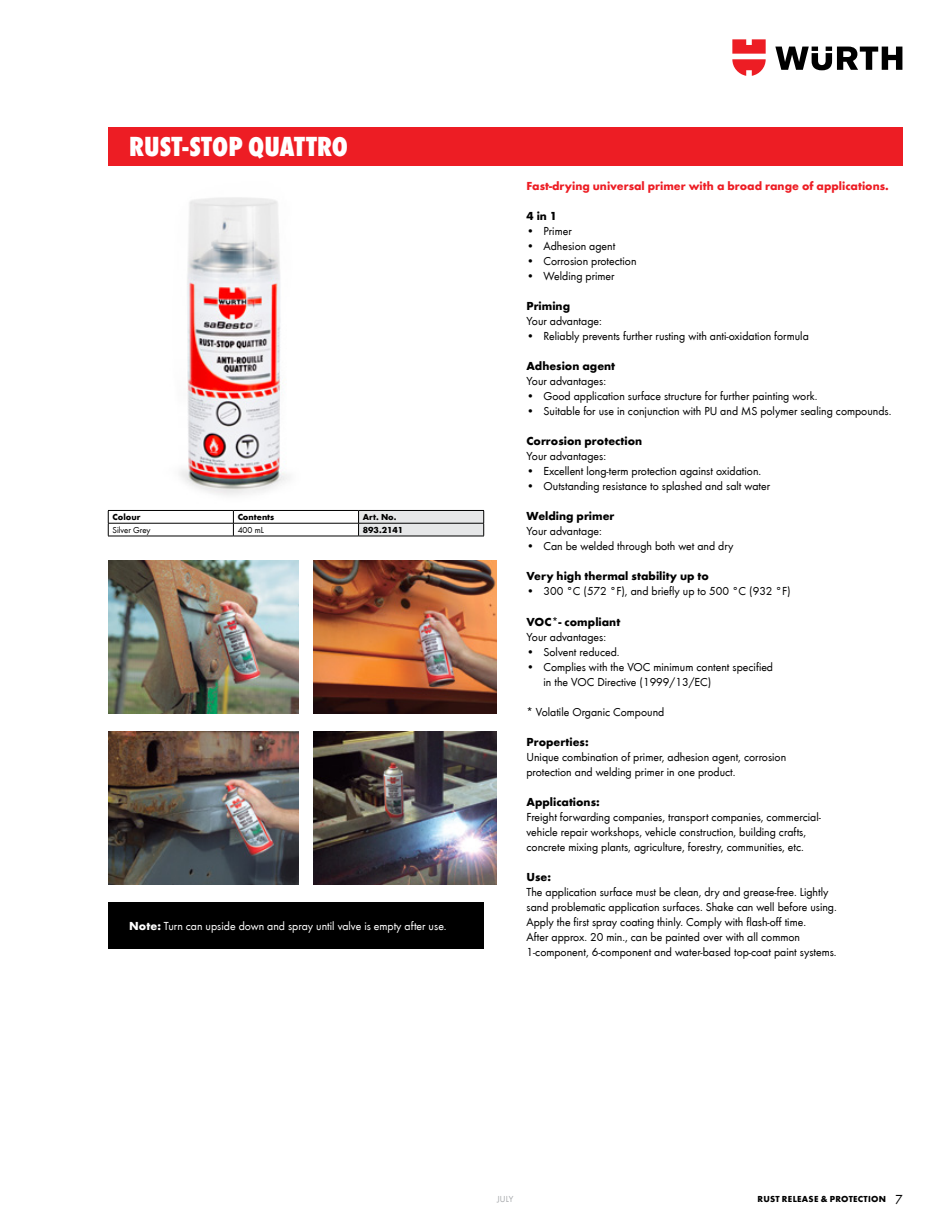
<style>
.page{position:relative;width:945px;height:1229px;background:#fff}
.page>*{position:absolute;margin:0;border:0;box-sizing:border-box;transform-origin:0 0}
.t1{font:800 condensed 28.5px "Wuerth";letter-spacing:.005em;color:#fff}
.t2{font:12px/15px "Wuerth";color:#000}
.t3{font:700 12px "Wuerth";color:#000}
.t4{font:700 12px "Wuerth";color:#ed1d24}
.t5{font:12px "Wuerth";color:#fff}
.t6{font:700 9px "Wuerth";letter-spacing:.01em;color:#000}
.t7{font:700 9px "Wuerth";letter-spacing:.03em;color:#000}
.t8{font:9px "Wuerth";color:#000}
.t9{font:9px "Wuerth";color:#a7a9ac}
.s1{font-weight:700}
.s2{font-weight:400;font-size:13.5px}
</style>
<div class="page">
<svg style="left:775px;top:47px;width:127px;height:23px"></svg>
<svg style="left:732px;top:39px;width:34px;height:37px"></svg>
<div style="left:108px;top:127px;width:794px;height:38px;background:#ed1d24"></div>
<img style="left:313px;top:561px;width:184px;height:153px">
<img style="left:108px;top:561px;width:190px;height:153px">
<img style="left:313px;top:732px;width:184px;height:153px">
<img style="left:108px;top:732px;width:190px;height:153px">
<div style="left:108px;top:902px;width:376px;height:47px;background:#000"></div>
<img style="left:109px;top:197px;width:249px;height:334px">
<hr style="left:108px;top:510px;width:125px;height:1px;background:#000">
<hr style="left:233px;top:510px;width:126px;height:1px;background:#000">
<hr style="left:108px;top:523px;width:125px;height:1px;background:#000">
<svg style="left:108px;top:511px;width:1px;height:25px"></svg>
<hr style="left:233px;top:523px;width:126px;height:1px;background:#000">
<svg style="left:233px;top:511px;width:1px;height:25px"></svg>
<svg style="left:358px;top:510px;width:126px;height:26px"></svg>
<hr style="left:108px;top:536px;width:125px;height:1px;background:#000">
<hr style="left:233px;top:536px;width:126px;height:1px;background:#000">
<hr style="left:359px;top:536px;width:125px;height:1px;background:#000">
<h1 class="t1" style="left:129px;top:126px;width:220px">RUST-STOP QUATTRO</h1>
<p class="t6" style="left:113px;top:510px;width:29px">Colour</p>
<p class="t6" style="left:238px;top:510px;width:38px">Contents</p>
<p class="t6" style="left:363px;top:510px;width:35px">Art. No.</p>
<p class="t8" style="left:113px;top:524px;width:39px">Silver Grey</p>
<p class="t8" style="left:238px;top:524px;width:28px">400 mL</p>
<p class="t6" style="left:363px;top:523px;width:42px">893.2141</p>
<p class="t5" style="left:129px;top:917px;width:319px"><span class="s1">Note:</span> Turn can upside down and spray until valve is empty after use.</p>
<p class="t4" style="left:526px;top:177px;width:364px">Fast-drying universal primer with a broad range of applications.</p>
<p class="t3" style="left:526px;top:207px;width:32px">4 in 1</p>
<p class="t2" style="left:526px;top:223px;width:47px">• Primer</p>
<p class="t2" style="left:526px;top:238px;width:90px">• Adhesion agent</p>
<p class="t2" style="left:526px;top:253px;width:112px">• Corrosion protection</p>
<p class="t2" style="left:526px;top:268px;width:90px">• Welding primer</p>
<p class="t3" style="left:526px;top:297px;width:45px">Priming</p>
<p class="t2" style="left:526px;top:313px;width:77px">Your advantage:</p>
<p class="t2" style="left:526px;top:328px;width:284px">• Reliably prevents further rusting with anti-oxidation formula</p>
<p class="t3" style="left:526px;top:357px;width:90px">Adhesion agent</p>
<p class="t2" style="left:526px;top:373px;width:81px">Your advantages:</p>
<p class="t2" style="left:526px;top:388px;width:293px">• Good application surface structure for further painting work.</p>
<p class="t2" style="left:526px;top:403px;width:367px">• Suitable for use in conjunction with PU and MS polymer sealing compounds.</p>
<p class="t3" style="left:526px;top:432px;width:117px">Corrosion protection</p>
<p class="t2" style="left:526px;top:448px;width:81px">Your advantages:</p>
<p class="t2" style="left:526px;top:463px;width:236px">• Excellent long-term protection against oxidation.</p>
<p class="t2" style="left:526px;top:478px;width:245px">• Outstanding resistance to splashed and salt water</p>
<p class="t3" style="left:526px;top:507px;width:89px">Welding primer</p>
<p class="t2" style="left:526px;top:523px;width:77px">Your advantage:</p>
<p class="t2" style="left:526px;top:538px;width:209px">• Can be welded through both wet and dry</p>
<p class="t3" style="left:526px;top:567px;width:184px">Very high thermal stability up to</p>
<p class="t2" style="left:526px;top:583px;width:266px">• 300 °C (572 °F), and briefly up to 500 °C (932 °F)</p>
<p class="t3" style="left:526px;top:612px;width:95px">VOC*- compliant</p>
<p class="t2" style="left:526px;top:628px;width:81px">Your advantages:</p>
<p class="t2" style="left:526px;top:643px;width:95px">• Solvent reduced.</p>
<p class="t2" style="left:544px;top:658px;width:231px;text-indent:-17px">• Complies with the VOC minimum content specified in the VOC Directive (1999/13/EC)</p>
<p class="t2" style="left:526px;top:703px;width:139px">* Volatile Organic Compound</p>
<p class="t3" style="left:526px;top:732px;width:64px">Properties:</p>
<p class="t2" style="left:526px;top:748px;width:261px">Unique combination of primer, adhesion agent, corrosion protection and welding primer in one product.</p>
<p class="t3" style="left:526px;top:792px;width:75px">Applications:</p>
<p class="t2" style="left:526px;top:808px;width:296px">Freight forwarding companies, transport companies, commercial&shy;vehicle repair workshops, vehicle construction, building crafts, concrete mixing plants, agriculture, forestry, communities, etc.</p>
<p class="t3" style="left:526px;top:867px;width:26px">Use:</p>
<p class="t2" style="left:526px;top:883px;width:312px">The application surface must be clean, dry and grease-free. Lightly sand problematic application surfaces. Shake can well before using.<br>Apply the first spray coating thinly. Comply with flash-off time.<br>After approx. 20 min., can be painted over with all common 1-component, 6-component and water-based top-coat paint systems.</p>
<p class="t9" style="left:497px;top:1193px;width:18px">JULY</p>
<p class="t7" style="left:758px;top:1192px;width:146px">RUST RELEASE &amp; PROTECTION <span class="s2">7</span></p>
</div>
